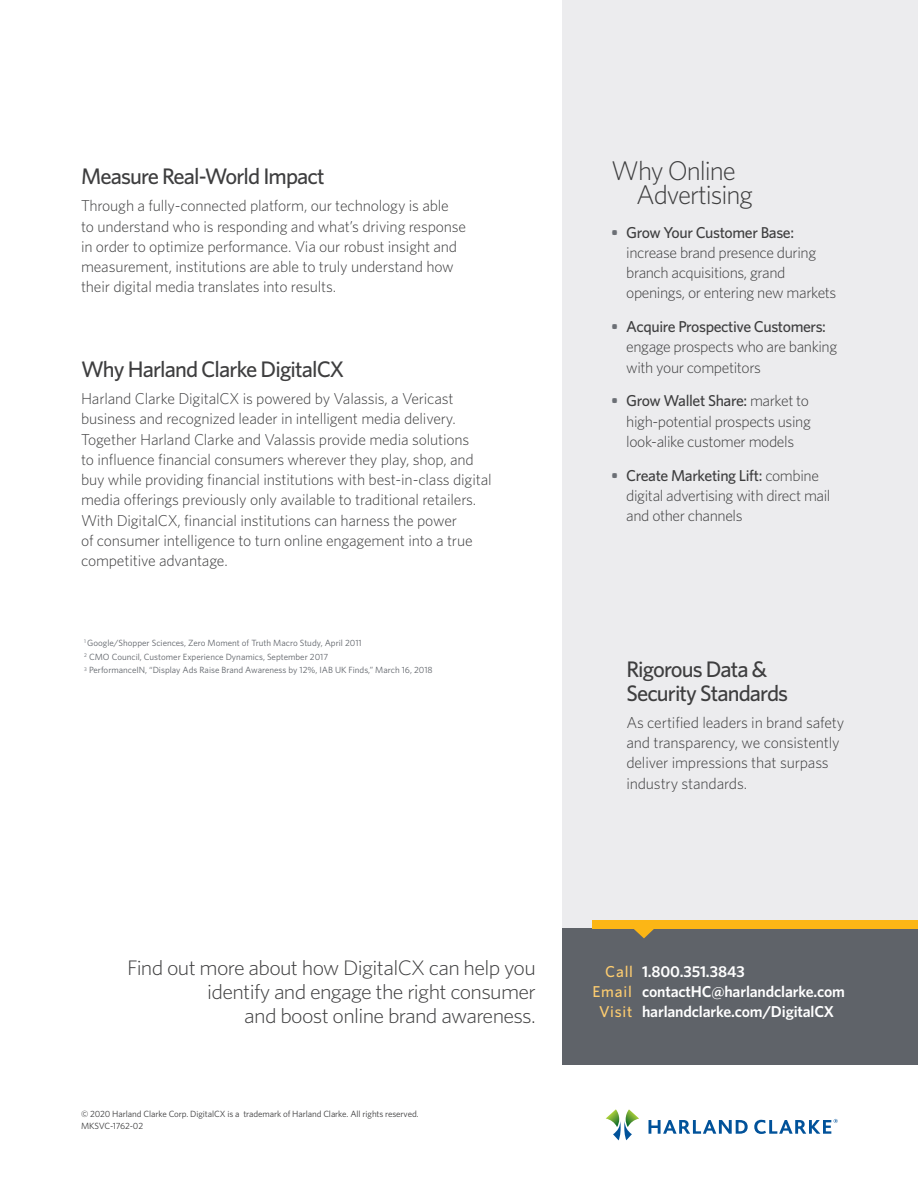
<style>
.page{position:relative;width:918px;height:1188px;background:#fff}
.page>*{position:absolute;margin:0;border:0;box-sizing:border-box;transform-origin:0 0}
.t1{font:300 27px/24px "Whitney";letter-spacing:-.04em;color:#3e3e3f}
.t2{font:500 22.5px/24px "Whitney";letter-spacing:-.04em;color:#3e3e3f}
.t3{font:300 21px/24px "Whitney";letter-spacing:-.03em;color:#3e3e3f;text-align:right;scale:1.05 1}
.t4{font:300 15.75px/20.2px "Whitney";letter-spacing:-.01em;color:#3e3e3f}
.t5{font:600 15.75px "Whitney";letter-spacing:-.01em;color:#fff}
.t6{font:9px/13.8px "Whitney";color:#5f6369}
.t7{font:9px/12px "Whitney";letter-spacing:-.01em;color:#3e3e3f}
.s1{font-weight:600;color:#6b6f75}
.s2{font-weight:500}
.s3{font-weight:500;color:#fecd70}
</style>
<div class="page">
<div style="left:562px;top:0;width:356px;height:960px;background:#ececee"></div>
<div style="left:562px;top:928px;width:356px;height:137px;background:#5f6369"></div>
<div style="left:593px;top:920px;width:325px;height:8px;background:#fcb615"></div>
<svg style="left:631px;top:928px;width:26px;height:10px"></svg>
<svg style="left:649px;top:1120px;width:99px;height:14px"></svg>
<svg style="left:606px;top:1109px;width:33px;height:31px"></svg>
<svg style="left:754px;top:1119px;width:84px;height:15px"></svg>
<h2 class="t2" style="left:81px;top:164px;width:245px">Measure Real-World Impact</h2>
<p class="t4" style="left:81px;top:195px;width:387px">Through a fully-connected platform, our technology is able<br>to understand who is responding and what’s driving response in order to optimize performance. Via our robust insight and measurement, institutions are able to truly understand how their digital media translates into results.</p>
<h2 class="t2" style="left:81px;top:357px;width:265px">Why Harland Clarke DigitalCX</h2>
<p class="t4" style="left:81px;top:388px;width:412px">Harland Clarke DigitalCX is powered by Valassis, a Vericast business and recognized leader in intelligent media delivery.<br>Together Harland Clarke and Valassis provide media solutions<br>to influence financial consumers wherever they play, shop, and buy while providing financial institutions with best-in-class digital media offerings previously only available to traditional retailers.<br>With DigitalCX, financial institutions can harness the power<br>of consumer intelligence to turn online engagement into a true competitive advantage.</p>
<p class="t6" style="left:84px;top:636px;width:350px"><sup>1</sup> Google/Shopper Sciences, Zero Moment of Truth Macro Study, April 2011<br><sup>2</sup> CMO Council, Customer Experience Dynamics, September 2017<br><sup>3</sup> PerformanceIN, “Display Ads Raise Brand Awareness by 12%, IAB UK Finds,” March 16, 2018</p>
<h1 class="t1" style="left:636px;top:158px;width:118px;text-indent:-25px">Why Online<br>Advertising</h1>
<p class="t4" style="left:626px;top:222px;width:212px;text-indent:-15px"><span class="s1">•</span> <span class="s2">Grow Your Customer Base: </span>increase brand presence during branch acquisitions, grand openings, or entering new markets</p>
<p class="t4" style="left:626px;top:316px;width:213px;text-indent:-15px"><span class="s1">•</span> <span class="s2">Acquire Prospective Customers: </span>engage prospects who are banking with your competitors</p>
<p class="t4" style="left:626px;top:390px;width:186px;text-align:justify;text-indent:-15px"><span class="s1">•</span> <span class="s2">Grow Wallet Share:</span> market to high-potential prospects using look-alike customer models</p>
<p class="t4" style="left:626px;top:465px;width:206px;text-indent:-15px"><span class="s1">•</span> <span class="s2">Create Marketing Lift:</span> combine digital advertising with direct mail and other channels</p>
<h2 class="t2" style="left:626px;top:657px;width:163px">Rigorous Data &amp;<br>Security Standards</h2>
<p class="t4" style="left:626px;top:712px;width:219px">As certified leaders in brand safety and transparency, we consistently deliver impressions that surpass industry standards.</p>
<h3 class="t3" style="left:127px;top:955px;width:391px">Find out more about how DigitalCX can help you identify and engage the right consumer<br>and boost online brand awareness.</h3>
<p class="t7" style="left:81px;top:1108px;width:339px">© 2020 Harland Clarke Corp. DigitalCX is a trademark of Harland Clarke. All rights reserved.<br>MKSVC-1762-02</p>
<p class="t5" style="left:605px;top:961px;width:141px"><span class="s3">Call</span> 1.800.351.3843</p>
<p class="t5" style="left:593px;top:981px;width:254px"><span class="s3">Email</span> contactHC@harlandclarke.com</p>
<p class="t5" style="left:599px;top:1001px;width:236px"><span class="s3">Visit</span> harlandclarke.com/DigitalCX</p>
</div>
